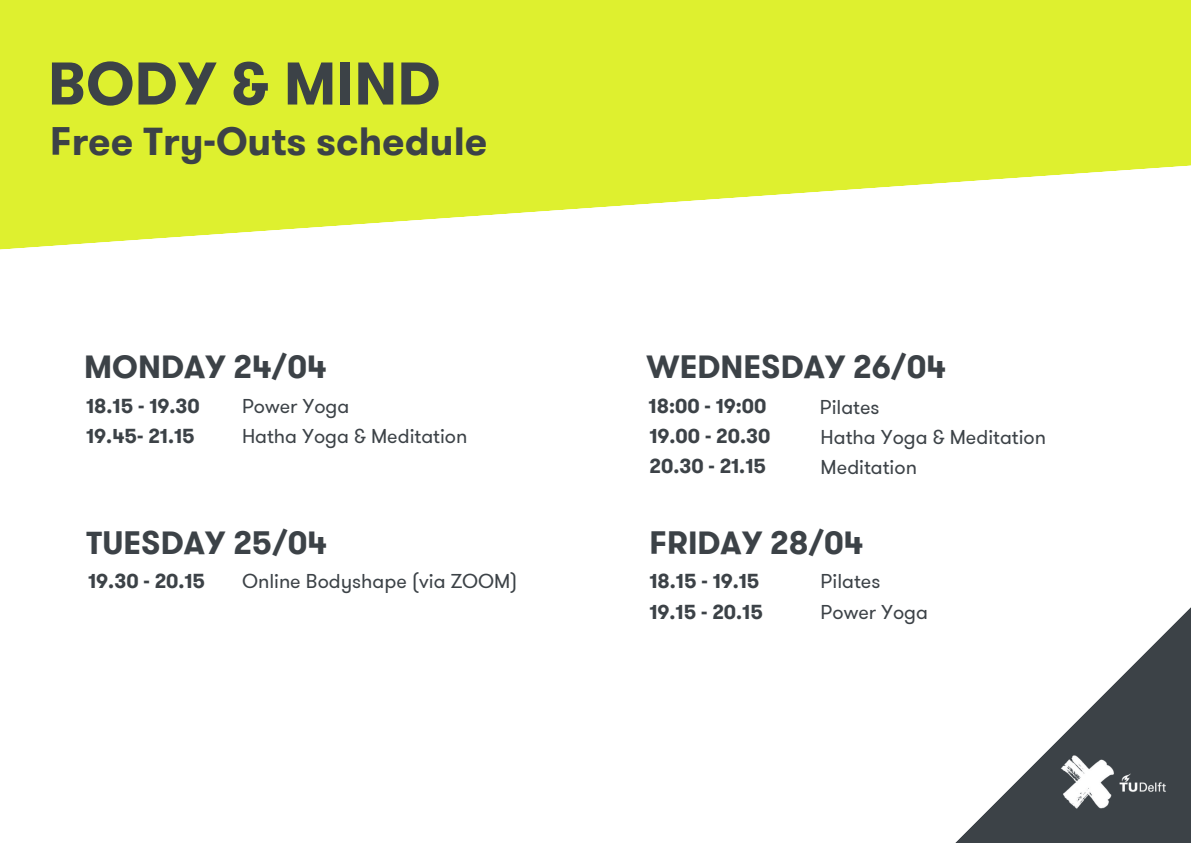
<style>
.page{position:relative;width:1191px;height:843px;background:#fff}
.page>*{position:absolute;margin:0;border:0;box-sizing:border-box;transform-origin:0 0}
.t1{font:700 60px "GT Walsheim";color:#3c4247}
.t2{font:700 39.3px "GT Walsheim";color:#3c4247}
.t3{font:700 32px "GT Walsheim";color:#3c4247}
.t4{font:20px "GT Walsheim";color:#3c4247}
.t5{font:700 20px "GT Walsheim";color:#3c4247}
</style>
<div class="page">
<svg style="left:0;top:0;width:1190px;height:250px;fill:#def02f"></svg>
<svg style="left:956px;top:608px;width:234px;height:234px"></svg>
<img style="left:1021px;top:719px;width:169px;height:123px">
<h1 class="t1" style="left:48px;top:41px;width:394px">BODY &amp; MIND</h1>
<h2 class="t2" style="left:50px;top:113px;width:439px">Free Try-Outs schedule</h2>
<h3 class="t3" style="left:84px;top:344px;width:244px">MONDAY 24/04</h3>
<p class="t4" style="left:242px;top:392px;width:109px">Power Yoga</p>
<p class="t5" style="left:86px;top:392px;width:115px">18.15 - 19.30</p>
<h3 class="t3" style="left:646px;top:344px;width:301px">WEDNESDAY 26/04</h3>
<p class="t5" style="left:648px;top:392px;width:119px">18:00 - 19:00</p>
<p class="t4" style="left:819px;top:392px;width:61px">Pilates</p>
<p class="t5" style="left:86px;top:422px;width:110px">19.45- 21.15</p>
<p class="t4" style="left:242px;top:422px;width:227px">Hatha Yoga &amp; Meditation</p>
<p class="t5" style="left:649px;top:422px;width:122px">19.00 - 20.30</p>
<p class="t4" style="left:820px;top:422px;width:227px">Hatha Yoga &amp; Meditation</p>
<p class="t5" style="left:649px;top:452px;width:118px">20.30 - 21.15</p>
<p class="t4" style="left:820px;top:452px;width:98px">Meditation</p>
<h3 class="t3" style="left:86px;top:520px;width:242px">TUESDAY 25/04</h3>
<h3 class="t3" style="left:649px;top:520px;width:215px">FRIDAY 28/04</h3>
<p class="t5" style="left:88px;top:567px;width:118px">19.30 - 20.15</p>
<p class="t4" style="left:242px;top:567px;width:277px">Online Bodyshape (via ZOOM)</p>
<p class="t5" style="left:649px;top:567px;width:112px">18.15 - 19.15</p>
<p class="t4" style="left:820px;top:567px;width:61px">Pilates</p>
<p class="t5" style="left:649px;top:597px;width:115px">19.15 - 20.15</p>
<p class="t4" style="left:820px;top:597px;width:109px">Power Yoga</p>
</div>
